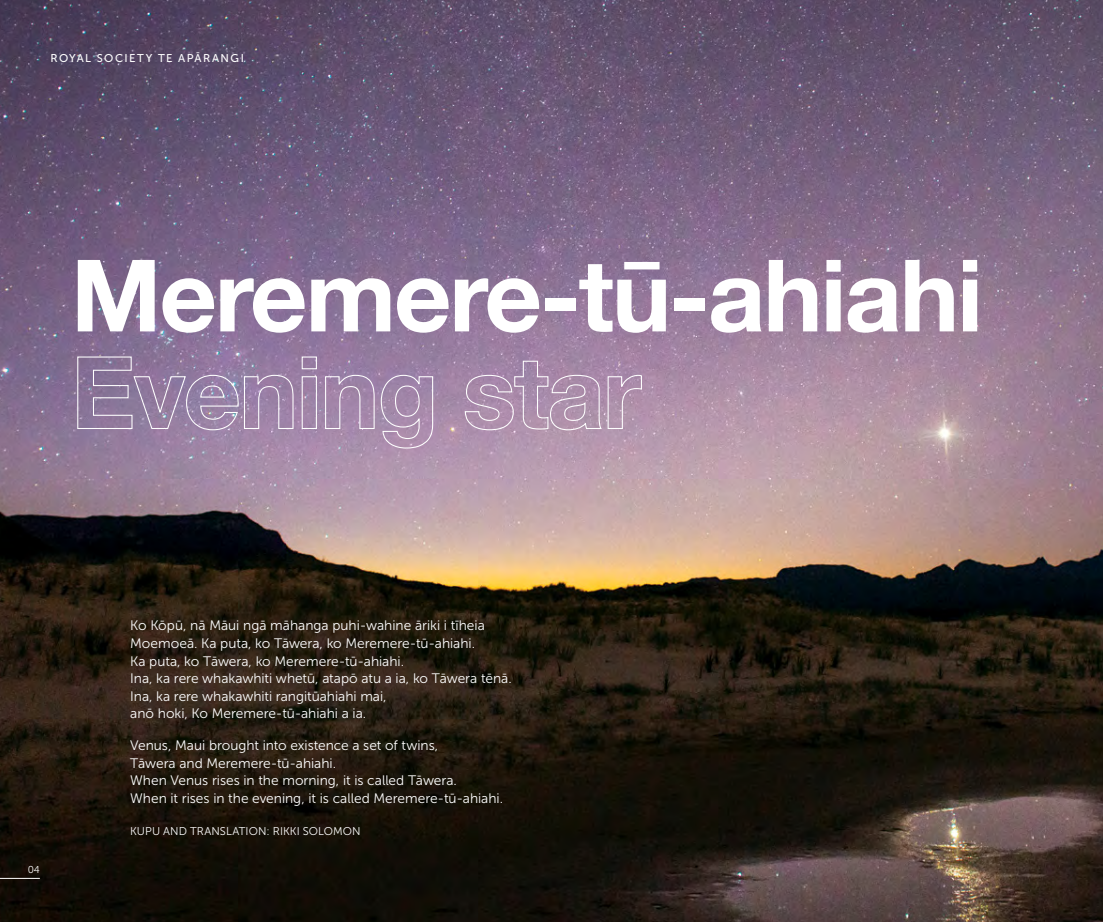
<style>
.page{position:relative;width:1103px;height:922px;background:#fff}
.page>*{position:absolute;margin:0;border:0;box-sizing:border-box;transform-origin:0 0}
.t1{font:700 100px/97px "Helvetica Neue";letter-spacing:-.02em;color:#fff}
.t2{font:13.75px/17.5px "Museo Sans 300";color:#fff}
.t3{font:11.25px "Museo Sans 300";letter-spacing:.01em;color:#fff}
.t4{font:11.25px "Museo Sans 500";letter-spacing:.13em;color:#fff}
.t5{font:10px "Museo Sans 300";color:#fff}
</style>
<div class="page">
<img style="left:0;top:0;width:1103px;height:921px">
<hr style="left:0;top:877px;width:40px;height:1px;background:#fff">
<p class="t4" style="left:50px;top:52px;width:195px">ROYAL SOCIETY TE APĀRANGI</p>
<h1 class="t1" style="left:71px;top:250px;width:913px">Meremere-tū-ahiahi<br>Evening star</h1>
<p class="t5" style="left:28px;top:863px;width:14px">04</p>
<p class="t2" style="left:130px;top:617px;width:383px">Ko Kōpū, nā Māui ngā māhanga puhi-wahine āriki i tīheia Moemoeā. Ka puta, ko Tāwera, ko Meremere-tū-ahiahi.<br>Ka puta, ko Tāwera, ko Meremere-tū-ahiahi.<br>Ina, ka rere whakawhiti whetū, atapō atu a ia, ko Tāwera tēnā.<br>Ina, ka rere whakawhiti rangitūahiahi mai,<br>anō hoki, Ko Meremere-tū-ahiahi a ia.</p>
<p class="t2" style="left:130px;top:736px;width:374px">Venus, Maui brought into existence a set of twins,<br>Tāwera and Meremere-tū-ahiahi.<br>When Venus rises in the morning, it is called Tāwera.<br>When it rises in the evening, it is called Meremere-tū-ahiahi.</p>
<p class="t3" style="left:130px;top:824px;width:232px">KUPU AND TRANSLATION: RIKKI SOLOMON</p>
</div>
